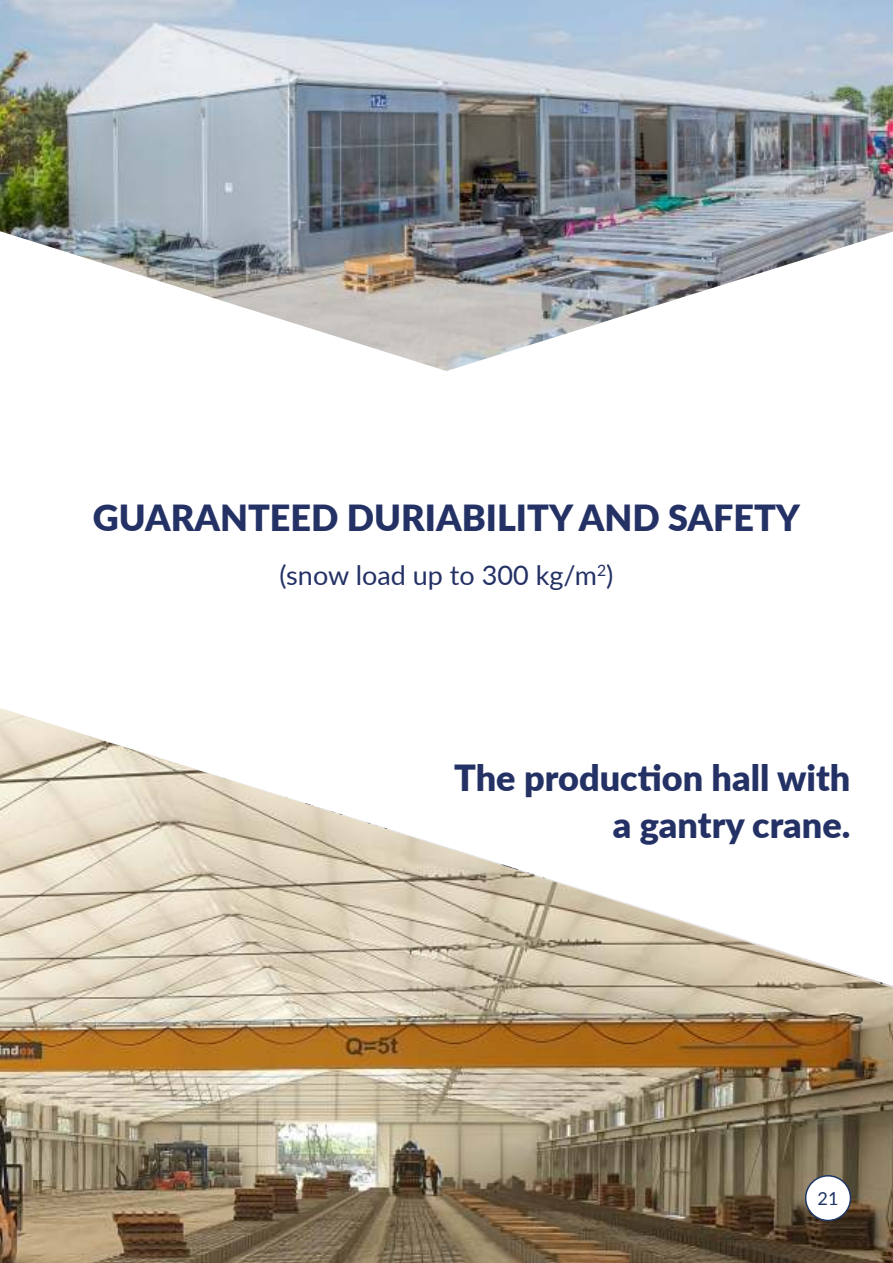
<style>
.page{position:relative;width:893px;height:1263px;background:#fff}
.page>*{position:absolute;margin:0;border:0;box-sizing:border-box;transform-origin:0 0}
.t1{font:900 36px/46.5px "Lato";color:#243165;text-align:right}
.t2{font:27px "Lato";color:#243165}
.t3{font:18px "Lato";color:#1f3564}
</style>
<div class="page">
<img style="left:0;top:0;width:893px;height:371px">
<img style="left:0;top:708px;width:893px;height:555px">
<div style="left:806px;top:1176px;width:44px;height:44px;background:#fff;border-radius:50%"></div>
<div style="left:805px;top:1175px;width:46px;height:46px;border:2px solid #1e3664;border-radius:50%"></div>
<p class="t1" style="left:93px;top:497px;width:709px">GUARANTEED DURIABILITY AND SAFETY</p>
<p class="t2" style="left:280px;top:556px;width:335px">(snow load up to 300 kg/m<sup>2</sup>)</p>
<p class="t1" style="left:454px;top:753px;width:398px">The production hall with a gantry crane.</p>
<p class="t3" style="left:818px;top:1191px;width:22px">21</p>
</div>
